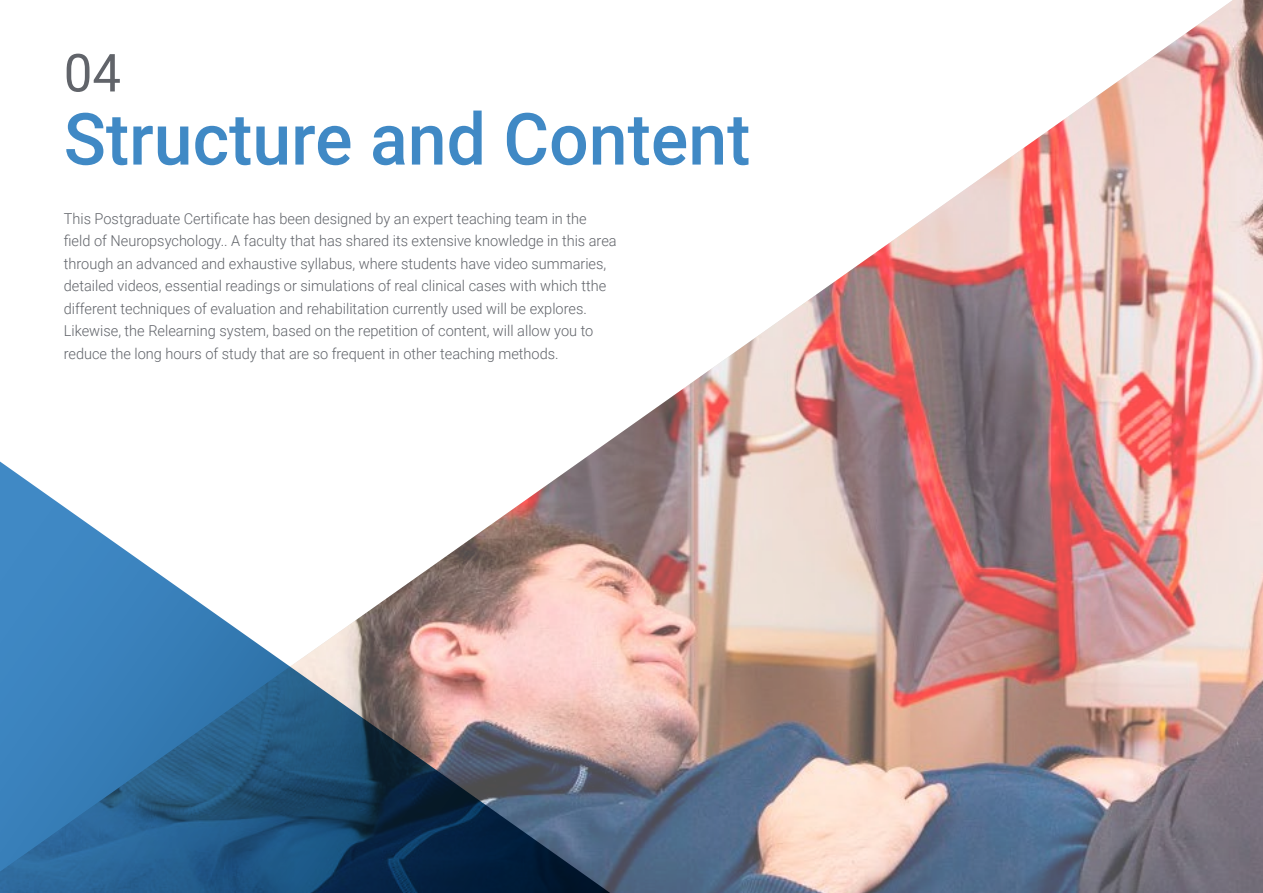
<style>
.page{position:relative;width:1263px;height:893px;background:#fff}
.page>*{position:absolute;margin:0;border:0;box-sizing:border-box;transform-origin:0 0}
.t1{font:500 72px "Roboto";color:#4089c5}
.t2{font:52.5px "Roboto";color:#61646a}
.t3{font:300 15px/22.5px "Roboto";color:#61646a}
</style>
<div class="page">
<img style="left:602px;top:0;width:661px;height:893px">
<svg style="left:0;top:446px;width:640px;height:447px"></svg>
<h2 class="t2" style="left:64px;top:36px;width:59px">04</h2>
<h1 class="t1" style="left:64px;top:89px;width:688px">Structure and Content</h1>
<p class="t3" style="left:64px;top:207px;width:554px">This Postgraduate Certificate has been designed by an expert teaching team in the field of Neuropsychology.. A faculty that has shared its extensive knowledge in this area through an advanced and exhaustive syllabus, where students have video summaries, detailed videos, essential readings or simulations of real clinical cases with which tthe different techniques of evaluation and rehabilitation currently used will be explores.<br>Likewise, the Relearning system, based on the repetition of content, will allow you to reduce the long hours of study that are so frequent in other teaching methods.</p>
</div>
